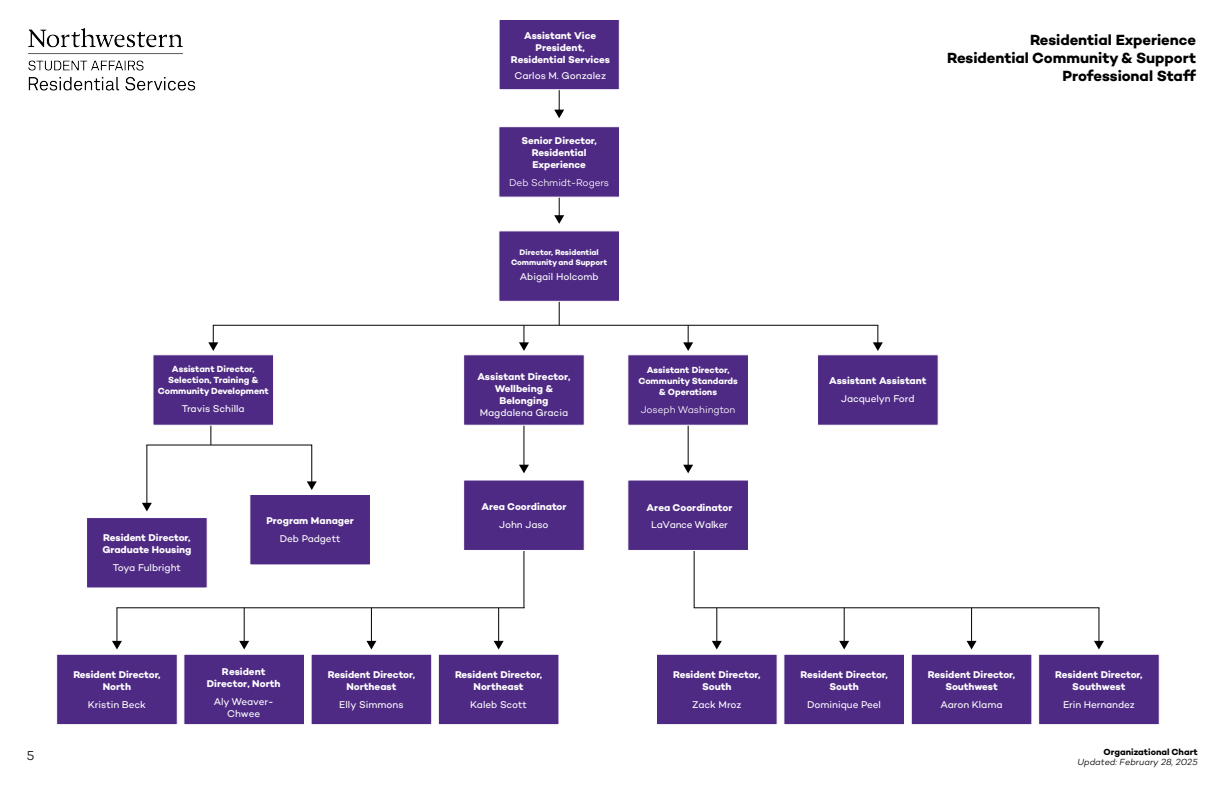
<style>
.page{position:relative;width:1224px;height:792px;background:#fff}
.page>*{position:absolute;margin:0;border:0;box-sizing:border-box;transform-origin:0 0}
.t1{font:700 15px/18px "Campton";letter-spacing:-.005em;color:#000;text-align:right}
.t2{font:300 13px "Campton";color:#000}
.t3{font:700 10px/12px "Campton";letter-spacing:-.005em;color:#fff;text-align:center}
.t4{font:10px/12px "Campton";letter-spacing:-.005em;color:#fff;text-align:center}
.t5{font:300 10px "Campton";letter-spacing:-.005em;color:#fff}
.t6{font:10px "Campton";letter-spacing:-.03em;color:#fff}
.t7{font:700 9px/10.8px "Campton";letter-spacing:-.005em;color:#fff;text-align:center}
.t8{font:italic 300 9px "Campton";color:#000}
.t9{font:700 9px "Campton";color:#000}
.t10{font:700 8px/9.6px "Campton";letter-spacing:-.005em;color:#fff;text-align:center}
</style>
<div class="page">
<svg style="left:208px;top:325px;width:10px;height:26px"></svg>
<hr style="left:146px;top:445px;width:1px;height:59px;background:#000">
<svg style="left:142px;top:503px;width:10px;height:8px"></svg>
<hr style="left:210px;top:413px;width:1px;height:32px;background:#000">
<hr style="left:244px;top:608px;width:1px;height:34px;background:#000">
<svg style="left:239px;top:641px;width:10px;height:9px"></svg>
<hr style="left:116px;top:608px;width:1px;height:34px;background:#000">
<svg style="left:112px;top:641px;width:10px;height:9px"></svg>
<div style="left:56px;top:654px;width:122px;height:71px;background:#4e2a84;border:1px solid #fff"></div>
<div style="left:86px;top:517px;width:122px;height:71px;background:#4e2a84;border:1px solid #fff"></div>
<div style="left:183px;top:654px;width:122px;height:71px;background:#4e2a84;border:1px solid #fff"></div>
<div style="left:152px;top:354px;width:122px;height:72px;background:#4e2a84;border:1px solid #fff"></div>
<svg style="left:146px;top:444px;width:171px;height:46px"></svg>
<hr style="left:971px;top:608px;width:1px;height:34px;background:#000">
<svg style="left:967px;top:641px;width:10px;height:9px"></svg>
<hr style="left:1098px;top:608px;width:1px;height:34px;background:#000">
<svg style="left:1094px;top:641px;width:10px;height:9px"></svg>
<div style="left:1038px;top:654px;width:122px;height:71px;background:#4e2a84;border:1px solid #fff"></div>
<svg style="left:554px;top:198px;width:10px;height:26px"></svg>
<hr style="left:213px;top:325px;width:665px;height:1px;background:#000">
<svg style="left:519px;top:325px;width:10px;height:26px"></svg>
<svg style="left:683px;top:325px;width:10px;height:26px"></svg>
<svg style="left:873px;top:325px;width:10px;height:26px"></svg>
<hr style="left:523px;top:419px;width:1px;height:47px;background:#000">
<svg style="left:519px;top:465px;width:10px;height:8px"></svg>
<hr style="left:688px;top:419px;width:1px;height:47px;background:#000">
<svg style="left:683px;top:465px;width:10px;height:8px"></svg>
<svg style="left:559px;top:302px;width:1px;height:23px"></svg>
<hr style="left:523px;top:542px;width:1px;height:66px;background:#000">
<hr style="left:116px;top:607px;width:409px;height:1px;background:#000">
<hr style="left:694px;top:542px;width:1px;height:66px;background:#000">
<hr style="left:694px;top:607px;width:405px;height:1px;background:#000">
<hr style="left:716px;top:608px;width:1px;height:34px;background:#000">
<svg style="left:712px;top:641px;width:10px;height:9px"></svg>
<hr style="left:844px;top:608px;width:1px;height:34px;background:#000">
<svg style="left:839px;top:641px;width:10px;height:9px"></svg>
<hr style="left:498px;top:608px;width:1px;height:34px;background:#000">
<svg style="left:494px;top:641px;width:10px;height:9px"></svg>
<hr style="left:371px;top:608px;width:1px;height:34px;background:#000">
<svg style="left:366px;top:641px;width:10px;height:9px"></svg>
<div style="left:498px;top:126px;width:122px;height:72px;background:#4e2a84;border:1px solid #fff"></div>
<div style="left:498px;top:230px;width:122px;height:72px;background:#4e2a84;border:1px solid #fff"></div>
<div style="left:311px;top:654px;width:121px;height:71px;background:#4e2a84;border:1px solid #fff"></div>
<div style="left:438px;top:654px;width:121px;height:71px;background:#4e2a84;border:1px solid #fff"></div>
<div style="left:656px;top:654px;width:122px;height:71px;background:#4e2a84;border:1px solid #fff"></div>
<div style="left:783px;top:654px;width:122px;height:71px;background:#4e2a84;border:1px solid #fff"></div>
<div style="left:911px;top:654px;width:121px;height:71px;background:#4e2a84;border:1px solid #fff"></div>
<div style="left:249px;top:494px;width:122px;height:71px;background:#4e2a84;border:1px solid #fff"></div>
<div style="left:463px;top:354px;width:122px;height:72px;background:#4e2a84;border:1px solid #fff"></div>
<div style="left:627px;top:354px;width:122px;height:72px;background:#4e2a84;border:1px solid #fff"></div>
<div style="left:817px;top:354px;width:122px;height:72px;background:#4e2a84;border:1px solid #fff"></div>
<div style="left:463px;top:480px;width:122px;height:71px;background:#4e2a84;border:1px solid #fff"></div>
<div style="left:627px;top:480px;width:122px;height:71px;background:#4e2a84;border:1px solid #fff"></div>
<svg style="left:554px;top:90px;width:10px;height:28px"></svg>
<div style="left:499px;top:19px;width:121px;height:71px;background:#4e2a84;border:1px solid #fff"></div>
<img style="left:28px;top:28px;width:168px;height:63px">
<p class="t7" style="left:158px;top:363px;width:113px">Assistant Director,<br>Selection, Training &amp;<br>Community Development</p>
<p class="t4" style="left:182px;top:402px;width:64px">Travis Schilla</p>
<h2 class="t2" style="left:27px;top:748px;width:9px">5</h2>
<p class="t3" style="left:102px;top:532px;width:91px;text-align:left">Resident Director,<br>Graduate Housing</p>
<p class="t4" style="left:113px;top:562px;width:70px">Toya Fulbright</p>
<p class="t3" style="left:267px;top:515px;width:89px">Program Manager</p>
<p class="t4" style="left:280px;top:533px;width:62px">Deb Padgett</p>
<p class="t3" style="left:73px;top:668px;width:89px">Resident Director,<br>North</p>
<p class="t4" style="left:88px;top:698px;width:59px">Kristin Beck</p>
<p class="t3" style="left:207px;top:665px;width:75px">Resident<br>Director, North</p>
<p class="t4" style="left:214px;top:695px;width:61px">Aly Weaver-<br>Chwee</p>
<p class="t3" style="left:328px;top:668px;width:89px">Resident Director,<br>Northeast</p>
<p class="t4" style="left:339px;top:698px;width:66px">Elly Simmons</p>
<p class="t3" style="left:511px;top:29px;width:101px">Assistant Vice<br>President,<br>Residential Services</p>
<p class="t4" style="left:514px;top:69px;width:93px">Carlos M. Gonzalez</p>
<p class="t3" style="left:522px;top:135px;width:77px">Senior Director,<br>Residential<br>Experience</p>
<p class="t5" style="left:509px;top:177px;width:101px">Deb Schmidt-Rogers</p>
<p class="t10" style="left:511px;top:248px;width:98px">Director, Residential<br>Community and Support</p>
<p class="t4" style="left:520px;top:270px;width:80px">Abigail Holcomb</p>
<p class="t3" style="left:477px;top:370px;width:95px">Assistant Director,<br>Wellbeing &amp;<br>Belonging</p>
<p class="t4" style="left:480px;top:406px;width:90px">Magdalena Gracia</p>
<p class="t7" style="left:638px;top:365px;width:101px">Assistant Director,<br>Community Standards &amp; Operations</p>
<p class="t5" style="left:641px;top:403px;width:96px">Joseph Washington</p>
<p class="t3" style="left:482px;top:500px;width:86px">Area Coordinator</p>
<p class="t4" style="left:499px;top:518px;width:51px">John Jaso</p>
<p class="t3" style="left:647px;top:501px;width:87px">Area Coordinator</p>
<p class="t6" style="left:651px;top:519px;width:78px">LaVance Walker</p>
<p class="t3" style="left:455px;top:668px;width:89px">Resident Director,<br>Northeast</p>
<p class="t4" style="left:470px;top:698px;width:58px">Kaleb Scott</p>
<p class="t3" style="left:673px;top:668px;width:89px">Resident Director,<br>South</p>
<p class="t4" style="left:692px;top:698px;width:51px">Zack Mroz</p>
<h1 class="t1" style="left:947px;top:31px;width:250px">Residential Experience<br>Residential Community &amp; Support<br>Professional Staff</h1>
<p class="t3" style="left:829px;top:374px;width:99px">Assistant Assistant</p>
<p class="t4" style="left:841px;top:392px;width:75px">Jacquelyn Ford</p>
<p class="t3" style="left:801px;top:668px;width:89px">Resident Director,<br>South</p>
<p class="t4" style="left:807px;top:698px;width:75px">Dominique Peel</p>
<p class="t3" style="left:928px;top:668px;width:89px">Resident Director,<br>Southwest</p>
<p class="t4" style="left:941px;top:698px;width:64px">Aaron Klama</p>
<p class="t3" style="left:1055px;top:668px;width:89px">Resident Director,<br>Southwest</p>
<p class="t4" style="left:1063px;top:698px;width:73px">Erin Hernandez</p>
<p class="t9" style="left:1104px;top:746px;width:96px">Organizational Chart</p>
<p class="t8" style="left:1077px;top:757px;width:122px">Updated: February 28, 2025</p>
</div>
